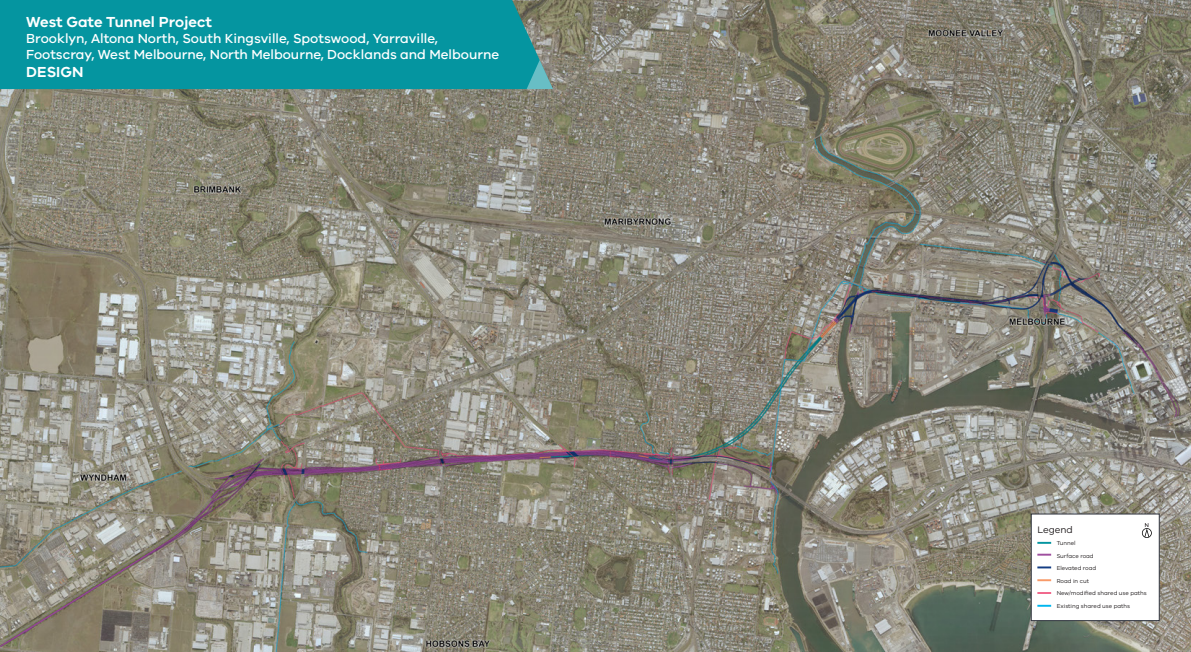
<style>
.page{position:relative;width:1191px;height:652px;background:#fff}
.page>*{position:absolute;margin:0;border:0;box-sizing:border-box;transform-origin:0 0}
.t1{font:600 15px "VIC";color:#fff}
.t2{font:500 13.5px/16.2px "VIC";color:#fff}
.t3{font:9.7px "VIC";color:#231f20}
.t4{font:5.8px "VIC";color:#231f20}
</style>
<div class="page">
<img style="left:0;top:0;width:1191px;height:652px">
<div style="left:1031px;top:514px;width:128px;height:107px;background:#fff;border:1px solid #323640"></div>
<svg style="left:1037px;top:542px;width:14px;height:2px"></svg>
<svg style="left:1037px;top:554px;width:14px;height:2px"></svg>
<svg style="left:1037px;top:566px;width:14px;height:2px"></svg>
<svg style="left:1037px;top:579px;width:14px;height:2px"></svg>
<svg style="left:1037px;top:592px;width:14px;height:2px"></svg>
<svg style="left:1037px;top:605px;width:14px;height:2px"></svg>
<svg style="left:1142px;top:523px;width:9px;height:15px"></svg>
<div style="left:0;top:0;width:553px;height:89px;background:#0595a0"></div>
<svg style="left:526px;top:60px;width:27px;height:29px"></svg>
<p class="t1" style="left:26px;top:13px;width:187px">West Gate Tunnel Project</p>
<p class="t2" style="left:26px;top:30px;width:474px">Brooklyn, Altona North, South Kingsville, Spotswood, Yarraville,<br>Footscray, West Melbourne, North Melbourne, Docklands and Melbourne</p>
<p class="t1" style="left:26px;top:63px;width:59px">DESIGN</p>
<p class="t3" style="left:1037px;top:524px;width:37px">Legend</p>
<p class="t4" style="left:1056px;top:540px;width:21px">Tunnel</p>
<p class="t4" style="left:1056px;top:552px;width:39px">Surface road</p>
<p class="t4" style="left:1056px;top:565px;width:41px">Elevated road</p>
<p class="t4" style="left:1056px;top:577px;width:34px">Road in cut</p>
<p class="t4" style="left:1056px;top:590px;width:92px">New/modified shared use paths</p>
<p class="t4" style="left:1056px;top:602px;width:75px">Existing shared use paths</p>
</div>
